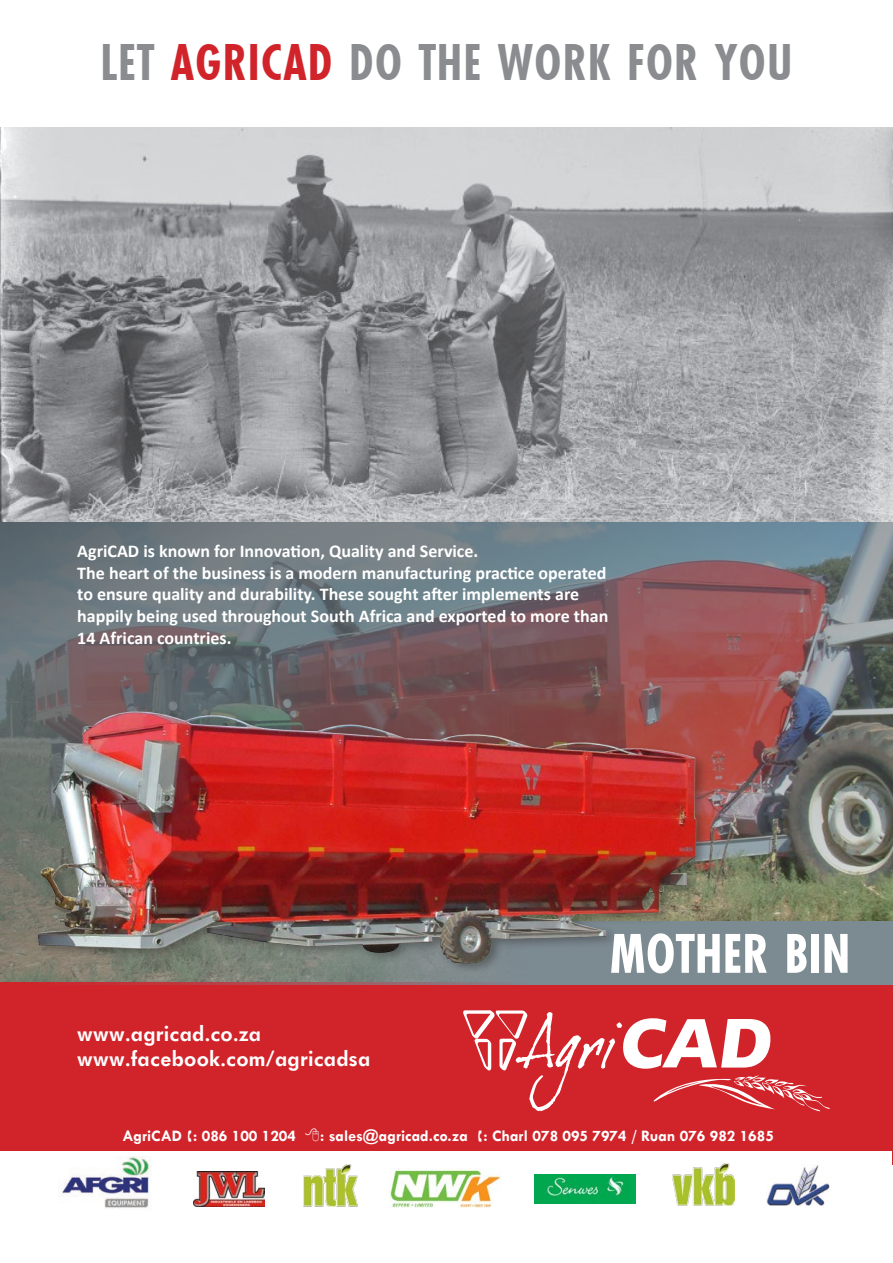
<style>
.page{position:relative;width:893px;height:1263px;background:#fff}
.page>*{position:absolute;margin:0;border:0;box-sizing:border-box;transform-origin:0 0}
.t1{font:700 condensed 52.5px "Futurist";color:#fff}
.t2{font:700 condensed 48px "Futurist";letter-spacing:.02em;color:#8a8c8f}
.t3{font:700 20.55px "Futurist";color:#fff}
.t4{font:700 18px/21.6px "Calibri";color:#fff}
.t5{font:700 16.2px "Tw Cen";color:#fff}
.s1{color:#d1232a}
</style>
<div class="page">
<img style="left:0;top:128px;width:893px;height:394px">
<img style="left:0;top:522px;width:893px;height:460px">
<div style="left:0;top:982px;width:893px;height:182px;background:#d1232a"></div>
<svg style="left:463px;top:1010px;width:367px;height:102px"></svg>
<div style="left:0;top:1151px;width:892px;height:87px;background:#fff"></div>
<img style="left:534px;top:1174px;width:101px;height:29px">
<img style="left:193px;top:1171px;width:71px;height:35px">
<img style="left:58px;top:1157px;width:92px;height:52px">
<img style="left:389px;top:1168px;width:112px;height:40px">
<img style="left:303px;top:1164px;width:54px;height:42px">
<img style="left:673px;top:1163px;width:62px;height:43px">
<img style="left:766px;top:1165px;width:64px;height:41px">
<svg style="left:15px;top:921px;width:878px;height:64px;background:#7f8387"></svg>
<img style="left:31px;top:702px;width:673px;height:271px">
<p class="t2" style="left:101px;top:34px;width:693px">LET <span class="s1">AGRICAD</span> DO THE WORK FOR YOU</p>
<p class="t4" style="left:77px;top:540px;width:403px">AgriCAD is known for Innovation, Quality and Service.</p>
<p class="t4" style="left:77px;top:562px;width:532px">The heart of the business is a modern manufacturing practice operated to ensure quality and durability. These sought after implements are happily being used throughout South Africa and exported to more than 14 African countries.</p>
<p class="t3" style="left:77px;top:1020px;width:186px">www.agricad.co.za</p>
<p class="t3" style="left:77px;top:1045px;width:295px">www.facebook.com/agricadsa</p>
<p class="t1" style="left:610px;top:923px;width:242px">MOTHER BIN</p>
<p class="t5" style="left:122px;top:1126px;width:175px">AgriCAD : 086 100 1204</p>
<p class="t5" style="left:320px;top:1126px;width:455px">: sales@agricad.co.za : Charl 078 095 7974 / Ruan 076 982 1685</p>
</div>
